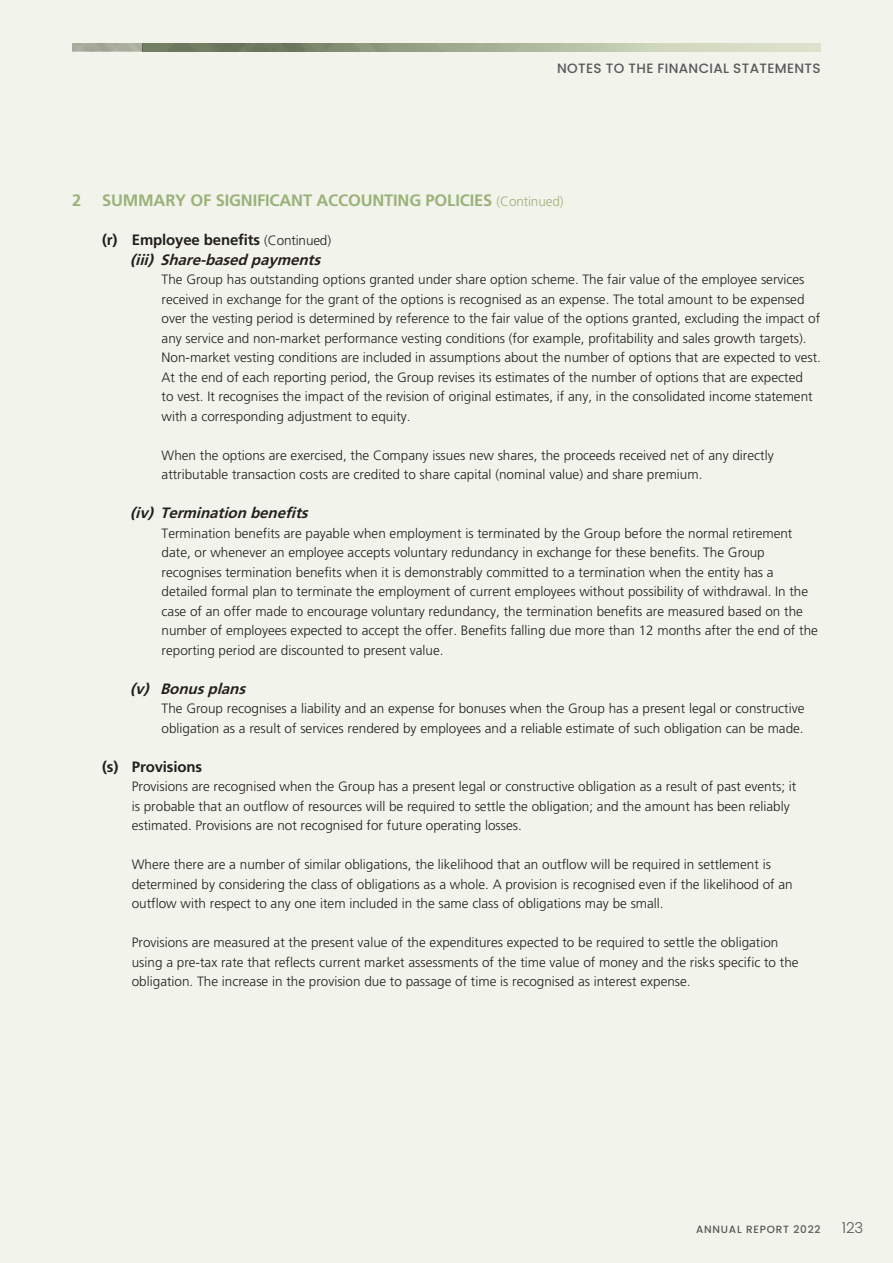
<style>
.page{position:relative;width:893px;height:1263px;background:#f2f3ea}
.page>*{position:absolute;margin:0;border:0;box-sizing:border-box;transform-origin:0 0}
.t1{font:700 16.5px "Frutiger LT Std";letter-spacing:-.01em;color:#9ab279}
.t2{font:italic 700 15px/19.5px "Frutiger LT Std";color:#231f20}
.t3{font:700 15px "Frutiger LT Std";letter-spacing:-.01em;color:#231f20}
.t4{font:300 15px "Poppins";color:#57585a}
.t5{font:300 13.5px/19.5px "Frutiger LT Std";color:#231f20}
.t6{font:500 13.5px "Poppins";letter-spacing:.025em;color:#57585a}
.t7{font:500 10.5px "Poppins";letter-spacing:.075em;color:#57585a}
.s1{font-weight:300;font-size:13.5px}
.s2{font-style:normal}
.s3{font-weight:300;font-style:normal;font-size:13.5px}
</style>
<div class="page">
<div style="left:72px;top:43px;width:70px;height:8px;background:#a8ad9c"></div>
<svg style="left:142px;top:43px;width:679px;height:8px;background:#a3ac92"></svg>
<p class="t6" style="left:557px;top:60px;width:265px">NOTES TO THE FINANCIAL STATEMENTS</p>
<p class="t1" style="left:72px;top:191px;width:493px">2 SUMMARY OF SIGNIFICANT ACCOUNTING POLICIES <span class="s1">(Continued)</span></p>
<p class="t2" style="left:130px;top:230px;width:202px;text-indent:-28px"><span class="s2">(r) Employee benefits</span> <span class="s3">(Continued) </span>(iii) Share-based payments</p>
<p class="t5" style="left:162px;top:270px;width:661px">The Group has outstanding options granted under share option scheme. The fair value of the employee services received in exchange for the grant of the options is recognised as an expense. The total amount to be expensed over the vesting period is determined by reference to the fair value of the options granted, excluding the impact of any service and non-market performance vesting conditions (for example, profitability and sales growth targets).<br>Non-market vesting conditions are included in assumptions about the number of options that are expected to vest.<br>At the end of each reporting period, the Group revises its estimates of the number of options that are expected<br>to vest. It recognises the impact of the revision of original estimates, if any, in the consolidated income statement with a corresponding adjustment to equity.</p>
<p class="t5" style="left:162px;top:445px;width:614px">When the options are exercised, the Company issues new shares, the proceeds received net of any directly attributable transaction costs are credited to share capital (nominal value) and share premium.</p>
<p class="t2" style="left:130px;top:503px;width:184px">(iv) Termination benefits</p>
<p class="t5" style="left:162px;top:523px;width:658px">Termination benefits are payable when employment is terminated by the Group before the normal retirement date, or whenever an employee accepts voluntary redundancy in exchange for these benefits. The Group recognises termination benefits when it is demonstrably committed to a termination when the entity has a detailed formal plan to terminate the employment of current employees without possibility of withdrawal. In the case of an offer made to encourage voluntary redundancy, the termination benefits are measured based on the number of employees expected to accept the offer. Benefits falling due more than 12 months after the end of the reporting period are discounted to present value.</p>
<p class="t2" style="left:130px;top:679px;width:121px">(v) Bonusplans</p>
<p class="t5" style="left:162px;top:699px;width:644px">The Group recognises a liability and an expense for bonuses when the Group has a present legal or constructive obligation as a result of services rendered by employees and a reliable estimate of such obligation can be made.</p>
<p class="t3" style="left:102px;top:758px;width:102px">(s) Provisions</p>
<p class="t5" style="left:132px;top:777px;width:666px">Provisions are recognised when the Group has a present legal or constructive obligation as a result of past events; it is probable that an outflow of resources will be required to settle the obligation; and the amount has been reliably estimated. Provisions are not recognised for future operating losses.</p>
<p class="t5" style="left:132px;top:855px;width:662px">Where there are a number of similar obligations, the likelihood that an outflow will be required in settlement is determined by considering the class of obligations as a whole. A provision is recognised even if the likelihood of an outflow with respect to any one item included in the same class of obligations may be small.</p>
<p class="t5" style="left:132px;top:933px;width:668px">Provisions are measured at the present value of the expenditures expected to be required to settle the obligation using a pre-tax rate that reflects current market assessments of the time value of money and the risks specific to the obligation. The increase in the provision due to passage of time is recognised as interest expense.</p>
<p class="t7" style="left:696px;top:1223px;width:126px">ANNUAL REPORT 2022</p>
<p class="t4" style="left:842px;top:1219px;width:23px">123</p>
</div>
